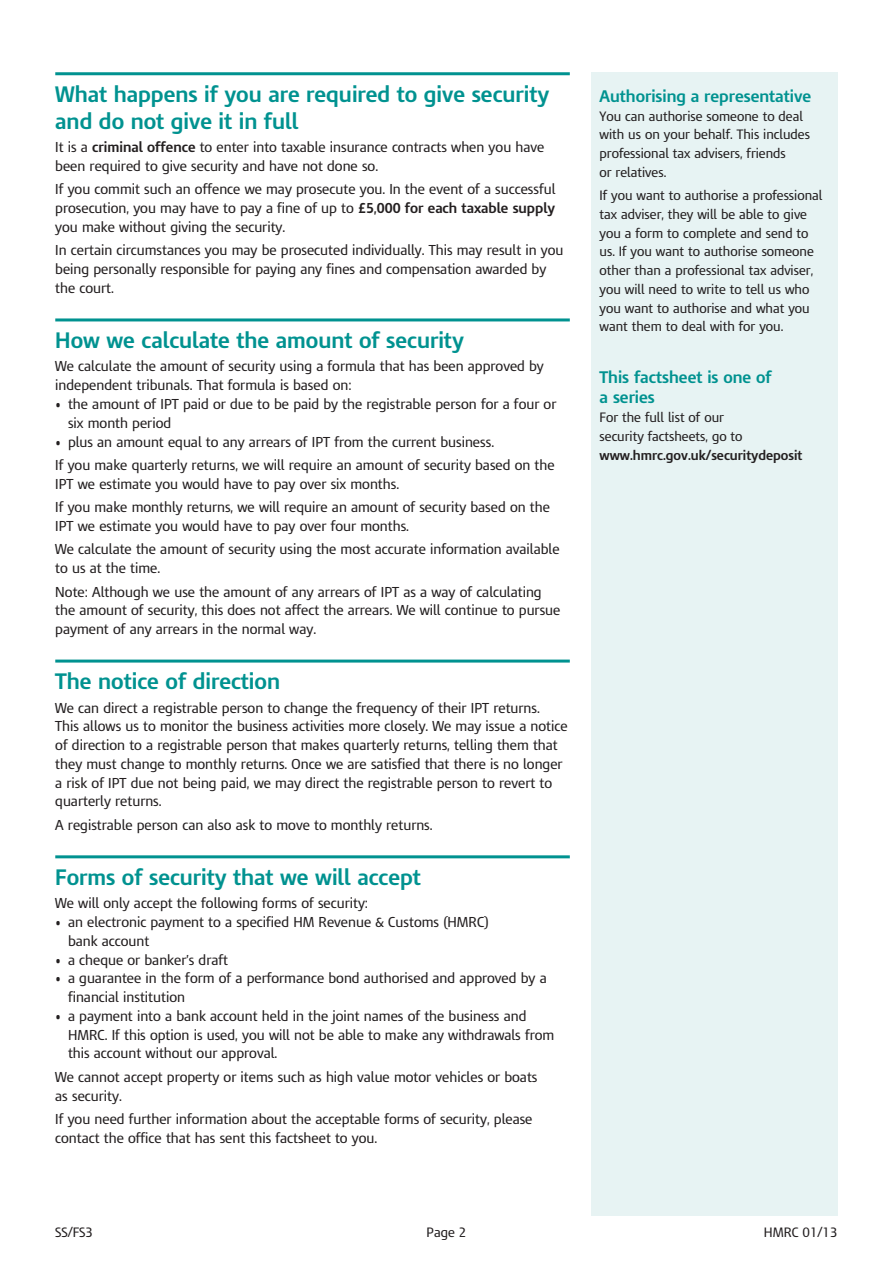
<style>
.page{position:relative;width:893px;height:1263px;background:#fff}
.page>*{position:absolute;margin:0;border:0;box-sizing:border-box;transform-origin:0 0}
._1_2_1_Factsheet_hea{font:700 21px/27px "HMRC Modena";color:#009290}
._1_4_Factsheet_headi{font:700 15.75px/20.2px "HMRC Modena";color:#009290}
._2_1_Factsheet_bodyt{font:13.5px/18.8px "HMRC Modena";color:#231f20}
._2_4_Factsheet_bulle{font:13.5px/18.8px "HMRC Modena";color:#231f20}
._2_5_Factsheet_bulle{font:13.5px/18.8px "HMRC Modena";color:#231f20}
._2_3_Factsheet_bodyt{font:13.5px/18.8px "HMRC Modena";color:#231f20}
._3_1_Panel_bodytext{font:12.75px/18.8px "HMRC Modena";color:#231f20}
._4_2_A4_Form_page_no{font:12.75px "HMRC Modena";color:#231f20}
.s1{font-weight:700}
</style>
<div class="page">
<div style="left:591px;top:72px;width:247px;height:1144px;background:#e7f3f3"></div>
<hr style="left:55px;top:72px;width:515px;height:3px;background:#009290">
<hr style="left:55px;top:318px;width:515px;height:3px;background:#009290">
<hr style="left:55px;top:659px;width:515px;height:3px;background:#009290">
<hr style="left:55px;top:855px;width:515px;height:3px;background:#009290">
<p class="_1_2_1_Factsheet_hea" style="left:55px;top:81px;width:495px">What happens if you are required to give security and do not give it in full</p>
<p class="_2_1_Factsheet_bodyt" style="left:55px;top:138px;width:491px">It is a <span class="s1">criminal offence</span> to enter into taxable insurance contracts when you have been required to give security and have not done so.</p>
<p class="_2_1_Factsheet_bodyt" style="left:55px;top:180px;width:502px;text-align:justify">If you commit such an offence we may prosecute you. In the event of a successful prosecution, you may have to pay a fine of up to <span class="s1">£5,000 for each taxable supply </span>you make without giving the security.</p>
<p class="_2_1_Factsheet_bodyt" style="left:55px;top:241px;width:510px">In certain circumstances you may be prosecuted individually. This may result in you being personally responsible for paying any fines and compensation awarded by the court.</p>
<p class="_1_2_1_Factsheet_hea" style="left:55px;top:327px;width:410px">How we calculate the amount of security</p>
<p class="_2_3_Factsheet_bodyt" style="left:55px;top:357px;width:490px">We calculate the amount of security using a formula that has been approved by independent tribunals. That formula is based on:</p>
<p class="_2_4_Factsheet_bulle" style="left:68px;top:395px;width:490px;text-indent:-13px">• the amount of IPT paid or due to be paid by the registrable person for a four or six month period</p>
<p class="_2_5_Factsheet_bulle" style="left:55px;top:432px;width:440px">• plus an amount equal to any arrears of IPT from the current business.</p>
<p class="_2_1_Factsheet_bodyt" style="left:55px;top:456px;width:501px">If you make quarterly returns, we will require an amount of security based on the<br>IPT we estimate you would have to pay over six months.</p>
<p class="_2_1_Factsheet_bodyt" style="left:55px;top:498px;width:496px">If you make monthly returns, we will require an amount of security based on the<br>IPT we estimate you would have to pay over four months.</p>
<p class="_2_1_Factsheet_bodyt" style="left:55px;top:540px;width:506px">We calculate the amount of security using the most accurate information available to us at the time.</p>
<p class="_2_1_Factsheet_bodyt" style="left:55px;top:582px;width:507px">Note: Although we use the amount of any arrears of IPT as a way of calculating the amount of security, this does not affect the arrears. We will continue to pursue payment of any arrears in the normal way.</p>
<p class="_1_2_1_Factsheet_hea" style="left:55px;top:668px;width:226px">The notice of direction</p>
<p class="_2_1_Factsheet_bodyt" style="left:55px;top:698px;width:514px">We can direct a registrable person to change the frequency of their IPT returns.<br>This allows us to monitor the business activities more closely. We may issue a notice of direction to a registrable person that makes quarterly returns, telling them that they must change to monthly returns. Once we are satisfied that there is no longer a risk of IPT due not being paid, we may direct the registrable person to revert to quarterly returns.</p>
<p class="_2_1_Factsheet_bodyt" style="left:55px;top:815px;width:379px">A registrable person can also ask to move to monthly returns.</p>
<p class="_1_2_1_Factsheet_hea" style="left:55px;top:864px;width:367px">Forms of security that we will accept</p>
<p class="_2_3_Factsheet_bodyt" style="left:55px;top:894px;width:314px">We will only accept the following forms of security:</p>
<p class="_2_4_Factsheet_bulle" style="left:68px;top:913px;width:422px;text-indent:-13px">• an electronic payment to a specified HM Revenue &amp; Customs (HMRC) bank account</p>
<p class="_2_4_Factsheet_bulle" style="left:55px;top:950px;width:174px">• a cheque or banker’s draft</p>
<p class="_2_4_Factsheet_bulle" style="left:68px;top:969px;width:480px;text-indent:-13px">• a guarantee in the form of a performance bond authorised and approved by a financial institution</p>
<p class="_2_5_Factsheet_bulle" style="left:68px;top:1006px;width:488px;text-indent:-13px">• a payment into a bank account held in the joint names of the business and<br>HMRC. If this option is used, you will not be able to make any withdrawals from this account without our approval.</p>
<p class="_2_1_Factsheet_bodyt" style="left:55px;top:1067px;width:484px">We cannot accept property or items such as high value motor vehicles or boats as security.</p>
<p class="_2_1_Factsheet_bodyt" style="left:55px;top:1110px;width:479px">If you need further information about the acceptable forms of security, please contact the office that has sent this factsheet to you.</p>
<p class="_1_4_Factsheet_headi" style="left:600px;top:86px;width:213px">Authorising a representative</p>
<p class="_3_1_Panel_bodytext" style="left:600px;top:106px;width:212px">You can authorise someone to deal with us on your behalf. This includes professional tax advisers, friends<br>or relatives.</p>
<p class="_3_1_Panel_bodytext" style="left:600px;top:186px;width:224px">If you want to authorise a professional tax adviser, they will be able to give you a form to complete and send to us. If you want to authorise someone other than a professional tax adviser, you will need to write to tell us who you want to authorise and what you want them to deal with for you.</p>
<p class="_1_4_Factsheet_headi" style="left:600px;top:367px;width:174px">This factsheet is one of a series</p>
<p class="_3_1_Panel_bodytext" style="left:600px;top:408px;width:204px">For the full list of our<br>security factsheets, go to <span class="s1">www.hmrc.gov.uk/securitydeposit</span></p>
<p class="_4_2_A4_Form_page_no" style="left:55px;top:1225px;width:39px">SS/FS3</p>
<p class="_4_2_A4_Form_page_no" style="left:427px;top:1225px;width:41px">Page 2</p>
<p class="_4_2_A4_Form_page_no" style="left:764px;top:1225px;width:75px">HMRC 01/13</p>
</div>
